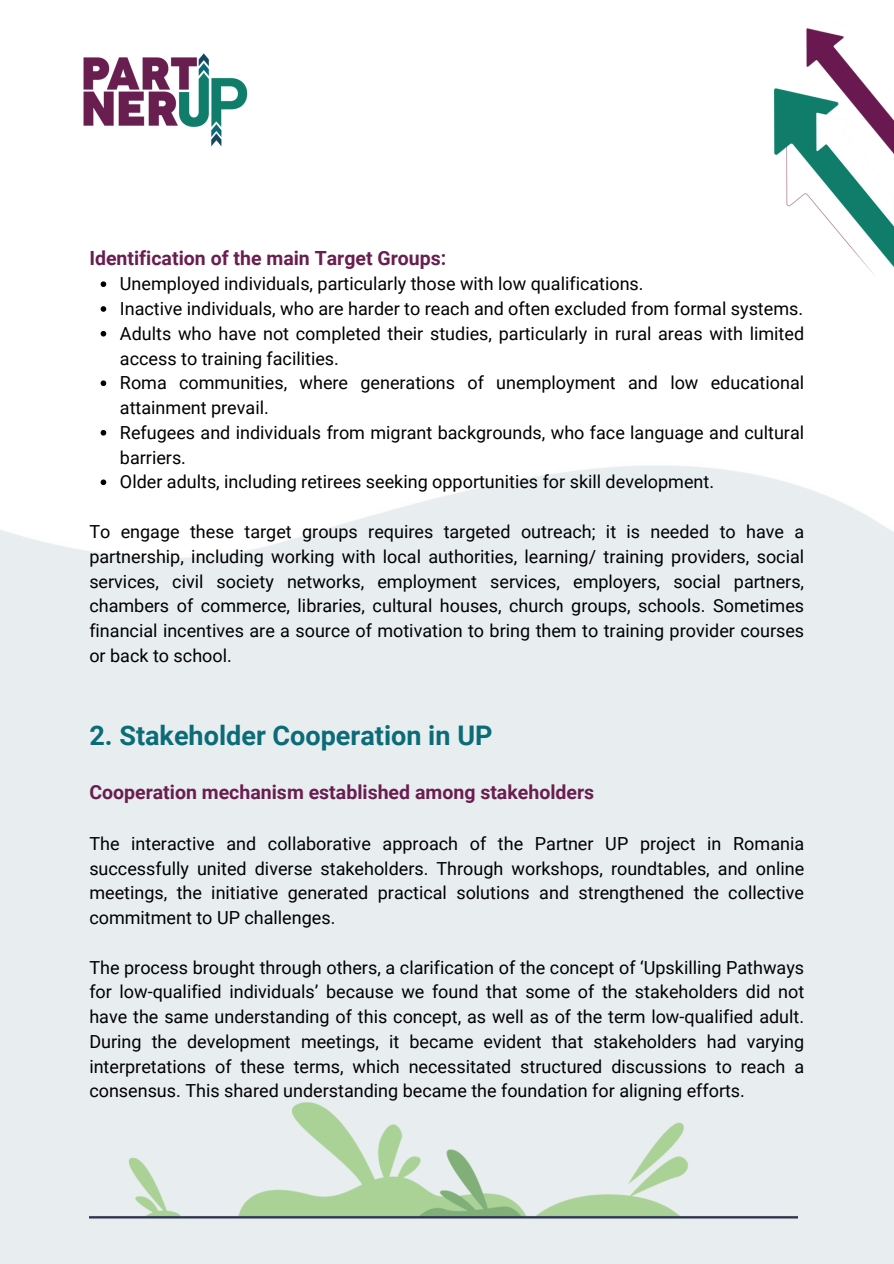
<style>
.page{position:relative;width:894px;height:1264px;background:#fff}
.page>*{position:absolute;margin:0;border:0;box-sizing:border-box;transform-origin:0 0}
.t1{font:700 27px "Roboto";color:#0b6c77}
.t2{font:700 19.5px "Roboto";color:#6a1e50}
.t3{font:18px/24.8px "Roboto";color:#000}
</style>
<div class="page">
<img style="left:0;top:382px;width:893px;height:881px">
<img style="left:89px;top:1091px;width:708px;height:145px">
<img style="left:83px;top:53px;width:165px;height:94px">
<svg style="left:101px;top:281px;width:5px;height:6px"></svg>
<svg style="left:101px;top:306px;width:5px;height:6px"></svg>
<svg style="left:101px;top:331px;width:5px;height:5px"></svg>
<svg style="left:101px;top:380px;width:5px;height:6px"></svg>
<svg style="left:101px;top:430px;width:5px;height:5px"></svg>
<svg style="left:101px;top:479px;width:5px;height:6px"></svg>
<img style="left:774px;top:28px;width:119px;height:246px">
<p class="t2" style="left:89px;top:246px;width:358px">Identification of the main Target Groups:</p>
<p class="t3" style="left:120px;top:272px;width:525px">Unemployed individuals, particularly those with low qualifications.</p>
<h2 class="t3" style="left:120px;top:296px;width:684px">Inactive individuals, who are harder to reach and often excluded from formal systems.</h2>
<p class="t3" style="left:120px;top:321px;width:685px">Adults who have not completed their studies, particularly in rural areas with limited access to training facilities.</p>
<p class="t3" style="left:120px;top:371px;width:685px">Roma communities, where generations of unemployment and low educational attainment prevail.</p>
<p class="t3" style="left:120px;top:420px;width:685px">Refugees and individuals from migrant backgrounds, who face language and cultural barriers.</p>
<p class="t3" style="left:120px;top:470px;width:595px">Older adults, including retirees seeking opportunities for skill development.</p>
<p class="t3" style="left:89px;top:519px;width:716px;text-align:justify">To engage these target groups requires targeted outreach; it is needed to have a partnership, including working with local authorities, learning/ training providers, social services, civil society networks, employment services, employers, social partners, chambers of commerce, libraries, cultural houses, church groups, schools. Sometimes financial incentives are a source of motivation to bring them to training provider courses or back to school.</p>
<p class="t1" style="left:89px;top:720px;width:404px">2. Stakeholder Cooperation in UP</p>
<p class="t2" style="left:89px;top:781px;width:506px">Cooperation mechanism established among stakeholders</p>
<h1 class="t3" style="left:89px;top:831px;width:716px;text-align:justify">The interactive and collaborative approach of the Partner UP project in Romania successfully united diverse stakeholders. Through workshops, roundtables, and online meetings, the initiative generated practical solutions and strengthened the collective commitment to UP challenges.</h1>
<h2 class="t3" style="left:89px;top:955px;width:716px;text-align:justify">The process brought through others, a clarification of the concept of ‘Upskilling Pathways for low-qualified individuals’ because we found that some of the stakeholders did not have the same understanding of this concept, as well as of the term low-qualified adult.<br>During the development meetings, it became evident that stakeholders had varying interpretations of these terms, which necessitated structured discussions to reach a consensus. This shared understanding became the foundation for aligning efforts.</h2>
</div>
